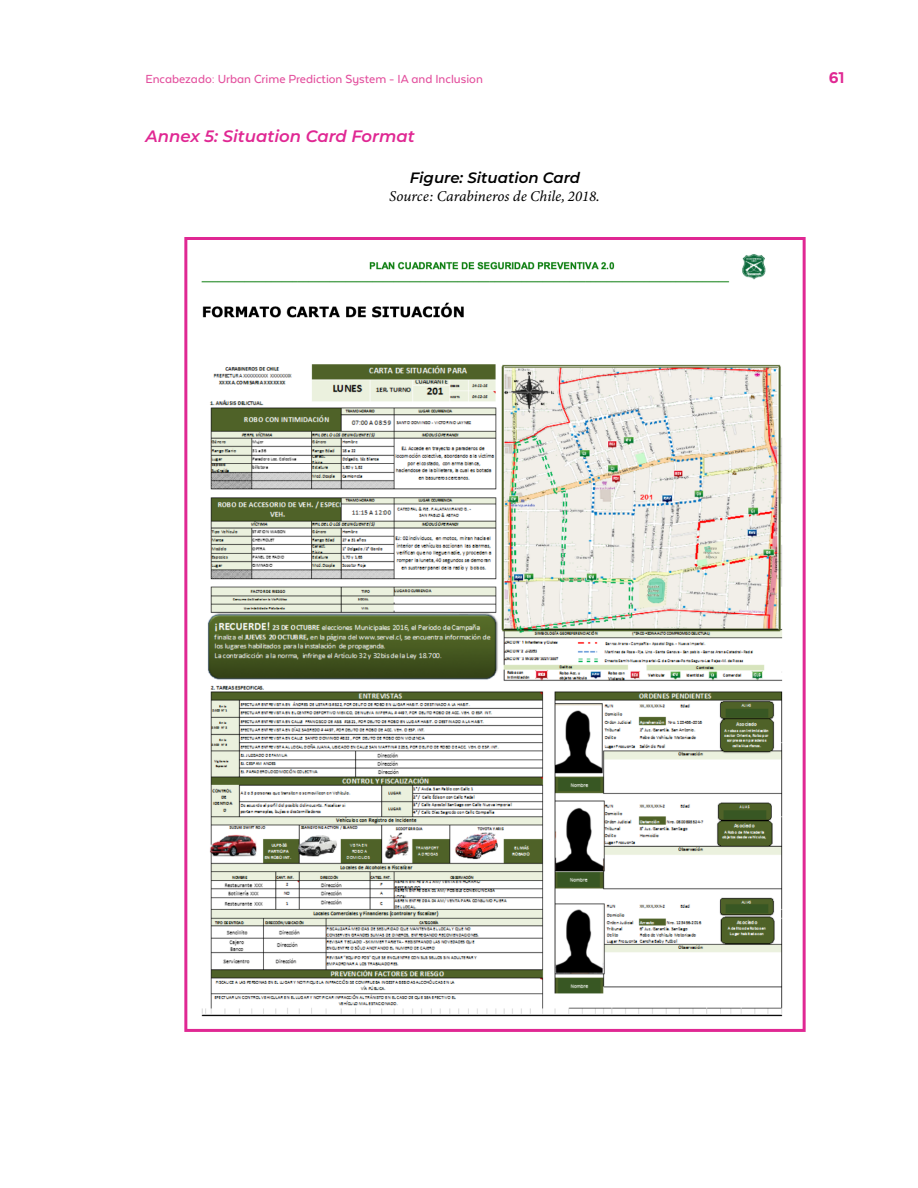
<style>
.page{position:relative;width:918px;height:1188px;background:#fff}
.page>*{position:absolute;margin:0;border:0;box-sizing:border-box;transform-origin:0 0}
.t1{font:800 18px "Texta Alt";color:#e02893}
.Subtitulo_Monserrat{font:italic 600 16.5px "Montserrat";color:#e02893}
.Pie_de_foto_tabla{font:italic 15px "Minion Variable Concept";letter-spacing:-.005em;color:#000}
.Título_Tabla{font:italic 600 15px "Montserrat";color:#000}
.t2{font:500 13.5px "Texta Alt";color:#e34f9d}
</style>
<div class="page">
<img style="left:201px;top:254px;width:582px;height:763px">
<div style="left:184px;top:237px;width:622px;height:795px;border:3px solid #e02893"></div>
<p class="t2" style="left:146px;top:72px;width:339px">Encabezado: Urban Crime Prediction System - IA and Inclusion</p>
<h1 class="t1" style="left:829px;top:69px;width:17px">61</h1>
<p class="Subtitulo_Monserrat" style="left:146px;top:124px;width:271px">Annex 5: Situation Card Format</p>
<p class="Título_Tabla" style="left:410px;top:167px;width:172px">Figure: Situation Card</p>
<p class="Pie_de_foto_tabla" style="left:389px;top:186px;width:211px">Source: Carabineros de Chile, 2018.</p>
</div>
